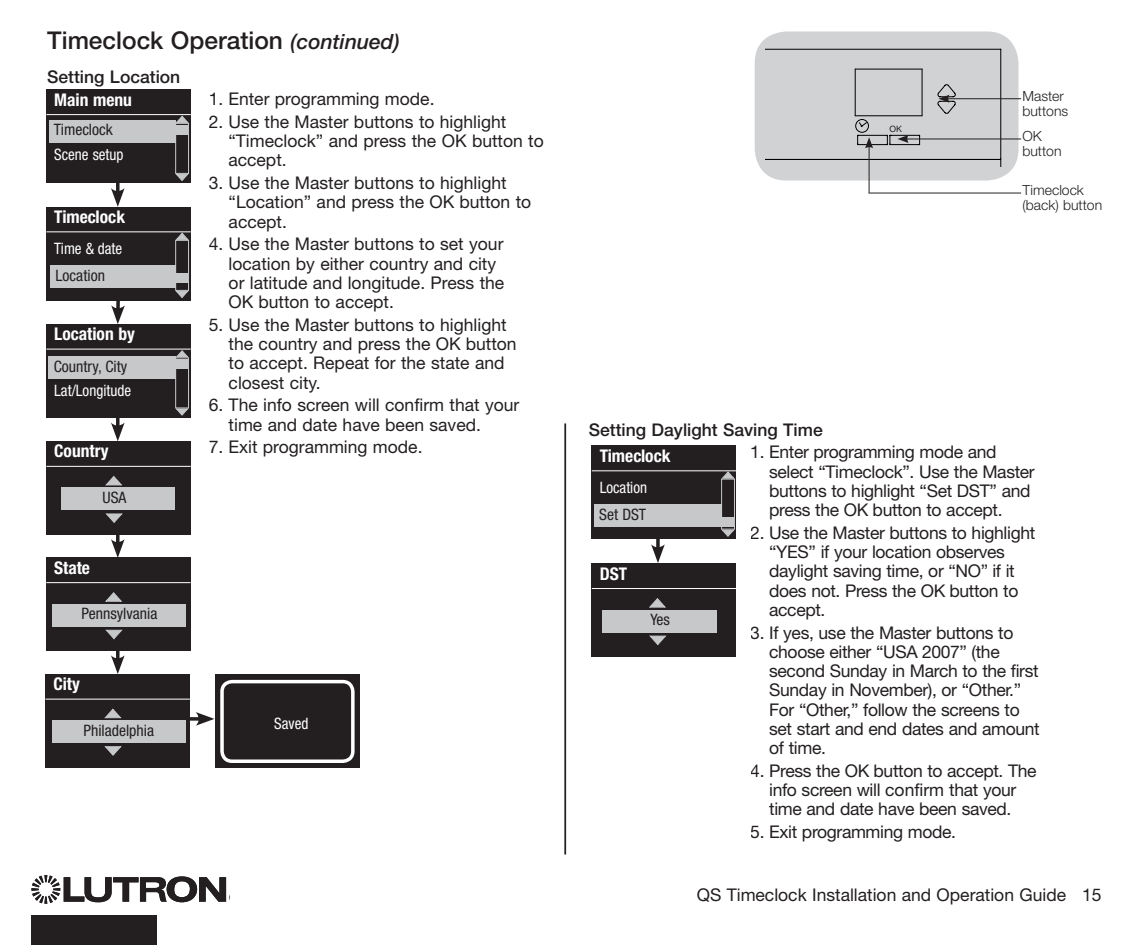
<style>
.page{position:relative;width:1134px;height:945px;background:#fff}
.page>*{position:absolute;margin:0;border:0;box-sizing:border-box;transform-origin:0 0}
.Header1{font:500 24.5px "Helvetica Neue LT Std";color:#231f20}
.Bullet_List{font:17.5px/19.2px "Helvetica Neue LT Std";letter-spacing:-.02em;color:#231f20}
.Bullet_List-2{font:17.5px/19.2px "Helvetica Neue LT Std";color:#231f20}
.screen_head{font:700 condensed 17.5px "Helvetica Neue LT Std";color:#fff}
.Body-Header{font:500 17.5px "Helvetica Neue LT Std";color:#231f20}
.screen_text_black{font:condensed 15.75px "Helvetica Neue LT Std";color:#231f20}
.screen_text_left{font:condensed 15.75px "Helvetica Neue LT Std";color:#fff;scale:.96 1}
.screen_text{font:condensed 15.75px "Helvetica Neue LT Std";color:#fff;scale:.96 1}
.label{font:300 14px/14.9px "Helvetica Neue LT Std";color:#231f20}
.t1{font:12.78px "Helvetica Neue LT Std";color:#231f20}
.t2{font:8.75px "Helvetica Neue LT Std";color:#231f20}
.s1{font-style:italic;font-size:21px}
</style>
<div class="page">
<div style="left:32px;top:915px;width:126px;height:30px;background:#231f20"></div>
<svg style="left:32px;top:875px;width:194px;height:29px"></svg>
<div style="left:46px;top:90px;width:145px;height:93px;background:#231f20"></div>
<hr style="left:46px;top:114px;width:145px;height:1px;background:#fff">
<div style="left:49px;top:120px;width:127px;height:23px;background:#c7c8ca"></div>
<div style="left:46px;top:207px;width:145px;height:93px;background:#231f20"></div>
<hr style="left:46px;top:231px;width:145px;height:1px;background:#fff">
<hr style="left:116px;top:176px;width:4px;height:19px;background:#231f20">
<svg style="left:111px;top:188px;width:14px;height:19px"></svg>
<div style="left:50px;top:266px;width:126px;height:22px;background:#c7c8ca"></div>
<div style="left:46px;top:324px;width:145px;height:93px;background:#231f20"></div>
<hr style="left:46px;top:349px;width:145px;height:1px;background:#fff">
<svg style="left:116px;top:300px;width:4px;height:5px"></svg>
<svg style="left:111px;top:305px;width:14px;height:19px"></svg>
<div style="left:49px;top:357px;width:127px;height:22px;background:#c7c8ca"></div>
<div style="left:46px;top:558px;width:145px;height:93px;background:#231f20"></div>
<hr style="left:46px;top:582px;width:145px;height:1px;background:#fff">
<svg style="left:190px;top:717px;width:6px;height:4px"></svg>
<svg style="left:196px;top:712px;width:18px;height:14px"></svg>
<div style="left:52px;top:604px;width:134px;height:22px;background:#c7c8ca"></div>
<svg style="left:105px;top:592px;width:17px;height:10px"></svg>
<svg style="left:105px;top:630px;width:18px;height:9px"></svg>
<div style="left:45px;top:674px;width:145px;height:93px;background:#231f20"></div>
<hr style="left:45px;top:699px;width:145px;height:1px;background:#fff">
<div style="left:52px;top:721px;width:134px;height:22px;background:#c7c8ca"></div>
<svg style="left:104px;top:709px;width:17px;height:9px"></svg>
<svg style="left:105px;top:746px;width:17px;height:10px"></svg>
<div style="left:46px;top:441px;width:145px;height:94px;background:#231f20"></div>
<hr style="left:46px;top:466px;width:145px;height:1px;background:#fff">
<hr style="left:116px;top:410px;width:4px;height:19px;background:#231f20">
<svg style="left:111px;top:423px;width:14px;height:18px"></svg>
<hr style="left:116px;top:525px;width:4px;height:21px;background:#231f20">
<svg style="left:111px;top:539px;width:14px;height:19px"></svg>
<hr style="left:116px;top:641px;width:4px;height:21px;background:#231f20">
<svg style="left:111px;top:655px;width:14px;height:19px"></svg>
<div style="left:62px;top:488px;width:113px;height:22px;background:#c7c8ca"></div>
<svg style="left:105px;top:476px;width:17px;height:9px"></svg>
<svg style="left:106px;top:514px;width:16px;height:9px"></svg>
<div style="left:592px;top:446px;width:144px;height:93px;background:#231f20"></div>
<hr style="left:592px;top:470px;width:144px;height:1px;background:#fff">
<div style="left:594px;top:505px;width:127px;height:22px;background:#c7c8ca"></div>
<svg style="left:656px;top:539px;width:4px;height:5px"></svg>
<svg style="left:651px;top:544px;width:14px;height:19px"></svg>
<div style="left:592px;top:564px;width:144px;height:93px;background:#231f20"></div>
<hr style="left:592px;top:588px;width:144px;height:1px;background:#fff">
<div style="left:603px;top:610px;width:114px;height:22px;background:#c7c8ca"></div>
<svg style="left:649px;top:598px;width:17px;height:10px"></svg>
<svg style="left:649px;top:636px;width:17px;height:9px"></svg>
<hr style="left:564px;top:423px;width:2px;height:432px;background:#231f20">
<div style="left:216px;top:675px;width:144px;height:93px;background:#231f20"></div>
<div style="left:220px;top:680px;width:135px;height:83px;border:4px solid #fff;border-radius:10px"></div>
<div style="left:175px;top:240px;width:14px;height:51px;border:1px solid #c7c8ca"></div>
<div style="left:176px;top:274px;width:12px;height:9px;background:#c7c8ca"></div>
<svg style="left:176px;top:233px;width:12px;height:7px"></svg>
<svg style="left:176px;top:291px;width:12px;height:7px"></svg>
<div style="left:175px;top:123px;width:14px;height:51px;border:1px solid #c7c8ca"></div>
<div style="left:176px;top:125px;width:12px;height:9px;background:#c7c8ca"></div>
<svg style="left:176px;top:116px;width:12px;height:7px"></svg>
<svg style="left:176px;top:174px;width:12px;height:7px"></svg>
<div style="left:721px;top:479px;width:14px;height:50px;border:1px solid #c7c8ca"></div>
<div style="left:722px;top:518px;width:12px;height:9px;background:#c7c8ca"></div>
<svg style="left:722px;top:471px;width:13px;height:8px"></svg>
<svg style="left:722px;top:530px;width:12px;height:7px"></svg>
<div style="left:175px;top:358px;width:14px;height:50px;border:1px solid #c7c8ca"></div>
<div style="left:176px;top:360px;width:12px;height:9px;background:#c7c8ca"></div>
<svg style="left:176px;top:350px;width:12px;height:7px"></svg>
<svg style="left:176px;top:409px;width:12px;height:7px"></svg>
<hr style="left:868px;top:193px;width:153px;height:1px;background:#231f20">
<hr style="left:869px;top:146px;width:1px;height:47px;background:#231f20">
<svg style="left:755px;top:32px;width:266px;height:149px;background:#cbcccd"></svg>
<p class="Header1" style="left:47px;top:26px;width:354px">Timeclock Operation <span class="s1">(continued)</span></p>
<p class="Body-Header" style="left:47px;top:66px;width:135px">Setting Location</p>
<p class="Bullet_List-2" style="left:209px;top:89px;width:227px">1. Enter programming mode.</p>
<p class="Bullet_List-2" style="left:228px;top:112px;width:317px;text-indent:-20px">2. Use the Master buttons to highlight “Timeclock” and press the OK button to accept.</p>
<p class="Bullet_List-2" style="left:229px;top:173px;width:304px;text-indent:-20px">3. Use the Master buttons to highlight “Location” and press the OK button to accept.</p>
<p class="Bullet_List-2" style="left:229px;top:234px;width:277px;text-indent:-20px">4. Use the Master buttons to set your location by either country and city or latitude and longitude. Press the<br>OK button to accept.</p>
<p class="Bullet_List-2" style="left:229px;top:315px;width:290px;text-indent:-20px">5. Use the Master buttons to highlight the country and press the OK button to accept. Repeat for the state and closest city.</p>
<p class="Bullet_List-2" style="left:229px;top:395px;width:292px;text-indent:-20px">6. The info screen will confirm that your time and date have been saved.</p>
<p class="Bullet_List-2" style="left:209px;top:437px;width:215px">7. Exit programming mode.</p>
<p class="screen_head" style="left:54px;top:89px;width:79px">Main menu</p>
<p class="screen_text_black" style="left:46px;top:122px;width:60px">Timeclock</p>
<p class="screen_text_left" style="left:54px;top:145px;width:74px">Scene setup</p>
<p class="screen_text_black" style="left:54px;top:120px;width:60px">Timeclock</p>
<p class="screen_head" style="left:54px;top:206px;width:72px">Timeclock</p>
<p class="screen_text_left" style="left:54px;top:240px;width:72px">Time &amp; date</p>
<p class="screen_text_black" style="left:56px;top:266px;width:51px">Location</p>
<p class="screen_head" style="left:54px;top:323px;width:82px">Location by</p>
<p class="screen_text_black" style="left:54px;top:357px;width:75px">Country, City</p>
<p class="screen_text_left" style="left:54px;top:381px;width:82px">Lat/Longitude</p>
<p class="screen_head" style="left:54px;top:441px;width:56px">Country</p>
<p class="screen_text_black" style="left:102px;top:488px;width:25px">USA</p>
<p class="screen_head" style="left:54px;top:557px;width:37px">State</p>
<p class="screen_text_black" style="left:82px;top:605px;width:77px">Pennsylvania</p>
<p class="screen_head" style="left:53px;top:673px;width:28px">City</p>
<p class="screen_text_black" style="left:83px;top:721px;width:72px">Philadelphia</p>
<p class="screen_text" style="left:274px;top:714px;width:37px">Saved</p>
<p class="t2" style="left:890px;top:124px;width:14px">OK</p>
<p class="label" style="left:1022px;top:88px;width:47px">Master buttons</p>
<p class="label" style="left:1022px;top:128px;width:41px">OK button</p>
<p class="label" style="left:1022px;top:182px;width:81px">Timeclock (back) button</p>
<p class="Body-Header" style="left:589px;top:419px;width:235px">Setting Daylight Saving Time</p>
<p class="Bullet_List" style="left:769px;top:442px;width:267px;text-indent:-19px">1. Enter programming mode and select “Timeclock”. Use the Master buttons to highlight “Set DST” and press the OK button to accept.</p>
<p class="Bullet_List" style="left:769px;top:523px;width:268px;text-indent:-19px">2. Use the Master buttons to highlight “YES” if your location observes daylight saving time, or “NO” if it does not. Press the OK button to accept.</p>
<p class="Bullet_List" style="left:769px;top:623px;width:272px;text-indent:-19px">3. If yes, use the Master buttons to choose either “USA 2007” (the second Sunday in March to the first<br>Sunday in November), or “Other.”<br>For “Other,” follow the screens to set start and end dates and amount of time.</p>
<p class="Bullet_List" style="left:750px;top:761px;width:288px;text-align:center">4. Press the OK button to accept. The info screen will confirm that your<br>time and date have been saved.</p>
<p class="Bullet_List" style="left:750px;top:822px;width:207px">5. Exit programming mode.</p>
<p class="screen_head" style="left:600px;top:445px;width:72px">Timeclock</p>
<p class="screen_text_left" style="left:600px;top:479px;width:51px">Location</p>
<p class="screen_text_black" style="left:599px;top:505px;width:49px">Set DST</p>
<p class="screen_head" style="left:600px;top:563px;width:29px">DST</p>
<p class="screen_text_black" style="left:650px;top:610px;width:21px">Yes</p>
<p class="t1" style="left:229px;top:889px;width:12px">®</p>
<p class="Bullet_List-2" style="left:697px;top:885px;width:406px">QS Timeclock Installation and Operation Guide 15</p>
</div>
